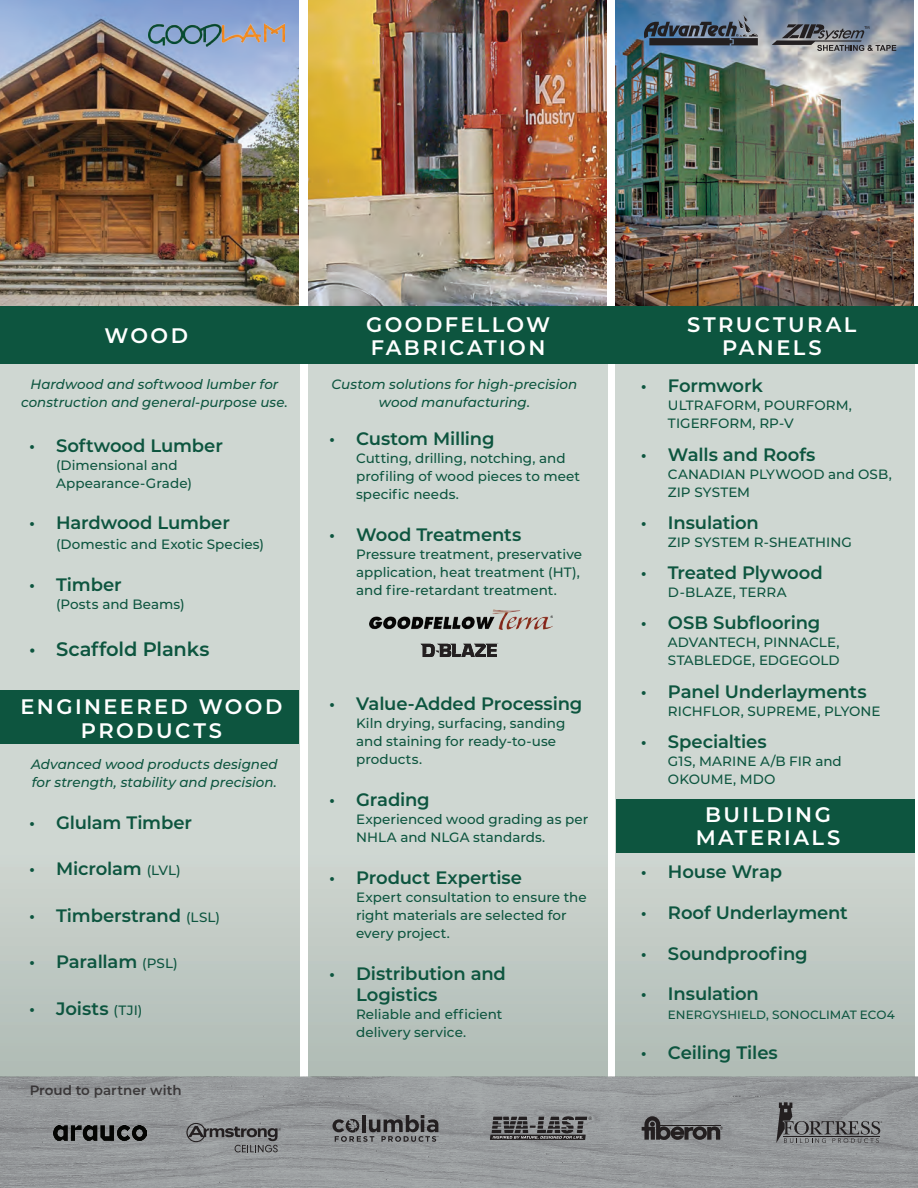
<style>
.page{position:relative;width:918px;height:1188px;background:#fff}
.page>*{position:absolute;margin:0;border:0;box-sizing:border-box;transform-origin:0 0}
.t1{font:600 21px/23.2px "Montserrat";letter-spacing:.115em;color:#fff;text-align:center}
.t2{font:600 19.5px "Montserrat";letter-spacing:-.005em;color:#0d553f}
.t3{font:600 18px/21px "Montserrat";letter-spacing:-.01em;color:#0d553f}
.t4{font:500 13.5px/18px "Montserrat";color:#0d553f}
.t5{font:italic 500 13.5px/18px "Montserrat";color:#0d553f;text-align:center}
.t6{font:600 13.5px "Montserrat";letter-spacing:.005em;color:#231f20}
.t7{font:500 12px "Montserrat";letter-spacing:.005em;color:#0d553f}
.s1{font-weight:500;font-size:13.5px}
</style>
<div class="page">
<svg style="left:616px;top:363px;width:298px;height:714px;background:#c9d1cc"></svg>
<div style="left:308px;top:361px;width:299px;height:772px;background:linear-gradient(to bottom,#d4dcd7,#bdc7c1)"></div>
<svg style="left:0;top:363px;width:300px;height:714px;background:#c9d1cc"></svg>
<img style="left:0;top:0;width:299px;height:306px">
<img style="left:308px;top:0;width:299px;height:306px">
<img style="left:615px;top:0;width:299px;height:306px">
<div style="left:0;top:306px;width:918px;height:57px;background:#0d553f"></div>
<div style="left:0;top:690px;width:299px;height:54px;background:#0d553f"></div>
<img style="left:148px;top:24px;width:136px;height:23px">
<div style="left:616px;top:799px;width:298px;height:54px;background:#0d553f"></div>
<svg style="left:421px;top:643px;width:77px;height:14px"></svg>
<img style="left:370px;top:610px;width:182px;height:20px">
<img style="left:0;top:1077px;width:918px;height:111px">
<svg style="left:772px;top:24px;width:124px;height:27px;background:#7b7e86"></svg>
<svg style="left:644px;top:15px;width:114px;height:30px;background:#505d6f"></svg>
<svg style="left:776px;top:1102px;width:106px;height:41px;background:#7d7f81"></svg>
<img style="left:53px;top:1125px;width:94px;height:16px">
<svg style="left:642px;top:1116px;width:81px;height:24px;background:#605f61"></svg>
<svg style="left:490px;top:1116px;width:102px;height:24px;background:#626263"></svg>
<svg style="left:332px;top:1115px;width:106px;height:27px;background:#6d6e70"></svg>
<svg style="left:186px;top:1123px;width:95px;height:29px;background:#7b7d7e"></svg>
<h1 class="t1" style="left:104px;top:323px;width:85px">WOOD</h1>
<p class="t5" style="left:21px;top:375px;width:268px">Hardwood and softwood lumber for construction and general-purpose use.</p>
<h3 class="t3" style="left:29px;top:435px;width:195px">• Softwood Lumber</h3>
<p class="t4" style="left:56px;top:456px;width:137px">(Dimensional and<br>Appearance-Grade)</p>
<h3 class="t3" style="left:29px;top:511px;width:202px">• Hardwood Lumber</h3>
<p class="t4" style="left:56px;top:534px;width:210px">(Domestic and Exotic Species)</p>
<h3 class="t3" style="left:29px;top:573px;width:94px">• Timber</h3>
<p class="t4" style="left:56px;top:595px;width:130px">(Posts and Beams)</p>
<h2 class="t2" style="left:29px;top:635px;width:182px">• Scaffold Planks</h2>
<h1 class="t1" style="left:21px;top:694px;width:263px">ENGINEERED WOOD<br>PRODUCTS</h1>
<p class="t5" style="left:31px;top:754px;width:248px;text-align:left">Advanced wood products designed for strength, stability and precision.</p>
<h3 class="t3" style="left:29px;top:811px;width:165px">• Glulam Timber</h3>
<h3 class="t3" style="left:29px;top:858px;width:153px">• Microlam <span class="s1">(LVL)</span></h3>
<h3 class="t3" style="left:29px;top:904px;width:193px">• Timberstrand <span class="s1">(LSL)</span></h3>
<h3 class="t3" style="left:29px;top:951px;width:150px">• Parallam <span class="s1">(PSL)</span></h3>
<h3 class="t3" style="left:29px;top:997px;width:115px">• Joists <span class="s1">(TJI)</span></h3>
<p class="t6" style="left:29px;top:1081px;width:154px">Proud to partner with</p>
<h1 class="t1" style="left:366px;top:312px;width:185px;text-align:left">GOODFELLOW<br>FABRICATION</h1>
<h1 class="t1" style="left:687px;top:312px;width:171px">STRUCTURAL<br>PANELS</h1>
<p class="t5" style="left:332px;top:375px;width:247px">Custom solutions for high-precision wood manufacturing.</p>
<h3 class="t3" style="left:329px;top:427px;width:167px">• Custom Milling</h3>
<p class="t4" style="left:356px;top:449px;width:226px">Cutting, drilling, notching, and profiling of wood pieces to meet specific needs.</p>
<h3 class="t3" style="left:329px;top:524px;width:194px">• Wood Treatments</h3>
<p class="t4" style="left:356px;top:545px;width:227px">Pressure treatment, preservative application, heat treatment (HT), and fire-retardant treatment.</p>
<h3 class="t3" style="left:329px;top:692px;width:255px">• Value-Added Processing</h3>
<p class="t4" style="left:356px;top:713px;width:211px">Kiln drying, surfacing, sanding and staining for ready-to-use products.</p>
<h3 class="t3" style="left:329px;top:788px;width:102px">• Grading</h3>
<p class="t4" style="left:356px;top:810px;width:234px">Experienced wood grading as per<br>NHLA and NLGA standards.</p>
<h3 class="t3" style="left:329px;top:867px;width:194px">• Product Expertise</h3>
<p class="t4" style="left:356px;top:888px;width:232px">Expert consultation to ensure the right materials are selected for every project.</p>
<h3 class="t3" style="left:356px;top:963px;width:151px;text-indent:-27px">• Distribution and<br>Logistics</h3>
<p class="t4" style="left:356px;top:1005px;width:148px">Reliable and efficient delivery service.</p>
<h3 class="t3" style="left:641px;top:375px;width:123px">• Formwork</h3>
<p class="t4" style="left:668px;top:396px;width:186px">ULTRAFORM, POURFORM,<br>TIGERFORM, RP-V</p>
<h3 class="t3" style="left:641px;top:443px;width:176px">• Walls and Roofs</h3>
<p class="t4" style="left:668px;top:464px;width:225px">CANADIAN PLYWOOD and OSB,<br>ZIP SYSTEM</p>
<h3 class="t3" style="left:641px;top:511px;width:119px">• Insulation</h3>
<p class="t4" style="left:668px;top:533px;width:185px">ZIP SYSTEM R-SHEATHING</p>
<h3 class="t3" style="left:641px;top:562px;width:183px">• Treated Plywood</h3>
<p class="t4" style="left:668px;top:583px;width:120px">D-BLAZE, TERRA</p>
<h3 class="t3" style="left:641px;top:612px;width:181px">• OSB Subflooring</h3>
<p class="t4" style="left:668px;top:633px;width:173px">ADVANTECH, PINNACLE,<br>STABLEDGE, EDGEGOLD</p>
<h3 class="t3" style="left:641px;top:680px;width:227px">• Panel Underlayments</h3>
<p class="t4" style="left:668px;top:701px;width:214px">RICHFLOR, SUPREME, PLYONE</p>
<h3 class="t3" style="left:641px;top:730px;width:127px">• Specialties</h3>
<p class="t4" style="left:668px;top:752px;width:175px">G1S, MARINE A/B FIR and<br>OKOUME, MDO</p>
<h1 class="t1" style="left:696px;top:802px;width:146px">BUILDING<br>MATERIALS</h1>
<h3 class="t3" style="left:641px;top:861px;width:143px">• House Wrap</h3>
<h3 class="t3" style="left:641px;top:901px;width:208px">• Roof Underlayment</h3>
<h3 class="t3" style="left:641px;top:942px;width:168px">• Soundproofing</h3>
<h3 class="t3" style="left:641px;top:983px;width:119px">• Insulation</h3>
<p class="t7" style="left:668px;top:1006px;width:228px">ENERGYSHIELD, SONOCLIMAT ECO4</p>
<h3 class="t3" style="left:641px;top:1042px;width:138px">• Ceiling Tiles</h3>
</div>
